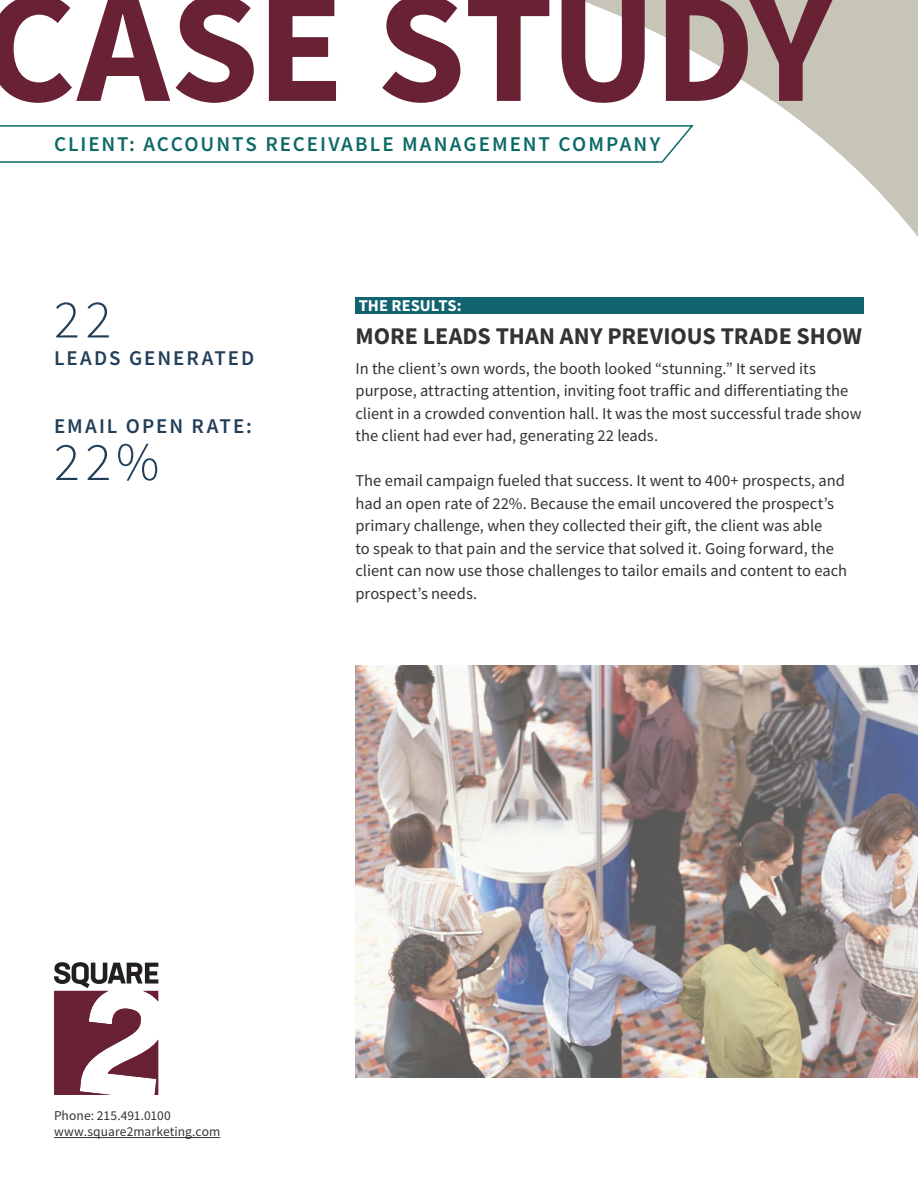
<style>
.page{position:relative;width:918px;height:1188px;background:#fff}
.page>*{position:absolute;margin:0;border:0;box-sizing:border-box;transform-origin:0 0}
.t1{font:700 160.5px "Source Sans Pro";letter-spacing:-.015em;color:#692134}
.H3_-_2{font:300 54px "Source Sans Pro";color:#223e58}
.H3_-_2-2{font:700 24px "Source Sans Pro";color:#323332}
.t2{font:600 21px "Source Sans Pro";letter-spacing:.095em;color:#0c6a66}
.H3_-_2-3{font:600 21px "Source Sans Pro";letter-spacing:.095em;color:#223e58}
.t3{font:16.5px/22.5px "Source Sans Pro";color:#323332}
.H3_-_1{font:700 16.5px "Source Sans Pro";letter-spacing:.005em;color:#fff}
.t4{font:13.5px/16.2px "Source Sans Pro";letter-spacing:.005em;color:#323332}
</style>
<div class="page">
<svg style="left:0;top:125px;width:578px;height:38px"></svg>
<svg style="left:578px;top:0;width:340px;height:237px"></svg>
<svg style="left:54px;top:962px;width:104px;height:133px"></svg>
<hr style="left:54px;top:1137px;width:166px;height:1px;background:#323332">
<div style="left:356px;top:297px;width:508px;height:17px;background:#11646f"></div>
<img style="left:356px;top:666px;width:562px;height:411px">
<h1 class="t1" style="left:-18px;top:-61px;width:853px">CASE STUDY</h1>
<p class="t2" style="left:54px;top:130px;width:608px">CLIENT: ACCOUNTS RECEIVABLE MANAGEMENT COMPANY</p>
<p class="H3_-_2" style="left:54px;top:286px;width:59px">22</p>
<p class="H3_-_2-3" style="left:54px;top:344px;width:202px">LEADS GENERATED</p>
<p class="H3_-_2-3" style="left:54px;top:412px;width:199px">EMAIL OPEN RATE:</p>
<p class="H3_-_2" style="left:54px;top:429px;width:107px">22%</p>
<p class="H3_-_1" style="left:359px;top:294px;width:104px">THE RESULTS:</p>
<p class="H3_-_2-2" style="left:356px;top:320px;width:508px">MORE LEADS THAN ANY PREVIOUS TRADE SHOW</p>
<p class="t3" style="left:356px;top:357px;width:508px">In the client’s own words, the booth looked “stunning.” It served its purpose, attracting attention, inviting foot traffic and differentiating the client in a crowded convention hall. It was the most successful trade show the client had ever had, generating 22 leads.</p>
<p class="t3" style="left:356px;top:469px;width:493px">The email campaign fueled that success. It went to 400+ prospects, and had an open rate of 22%. Because the email uncovered the prospect’s primary challenge, when they collected their gift, the client was able<br>to speak to that pain and the service that solved it. Going forward, the client can now use those challenges to tailor emails and content to each prospect’s needs.</p>
<p class="t4" style="left:54px;top:1107px;width:168px">Phone: 215.491.0100 www.square2marketing.com</p>
</div>
